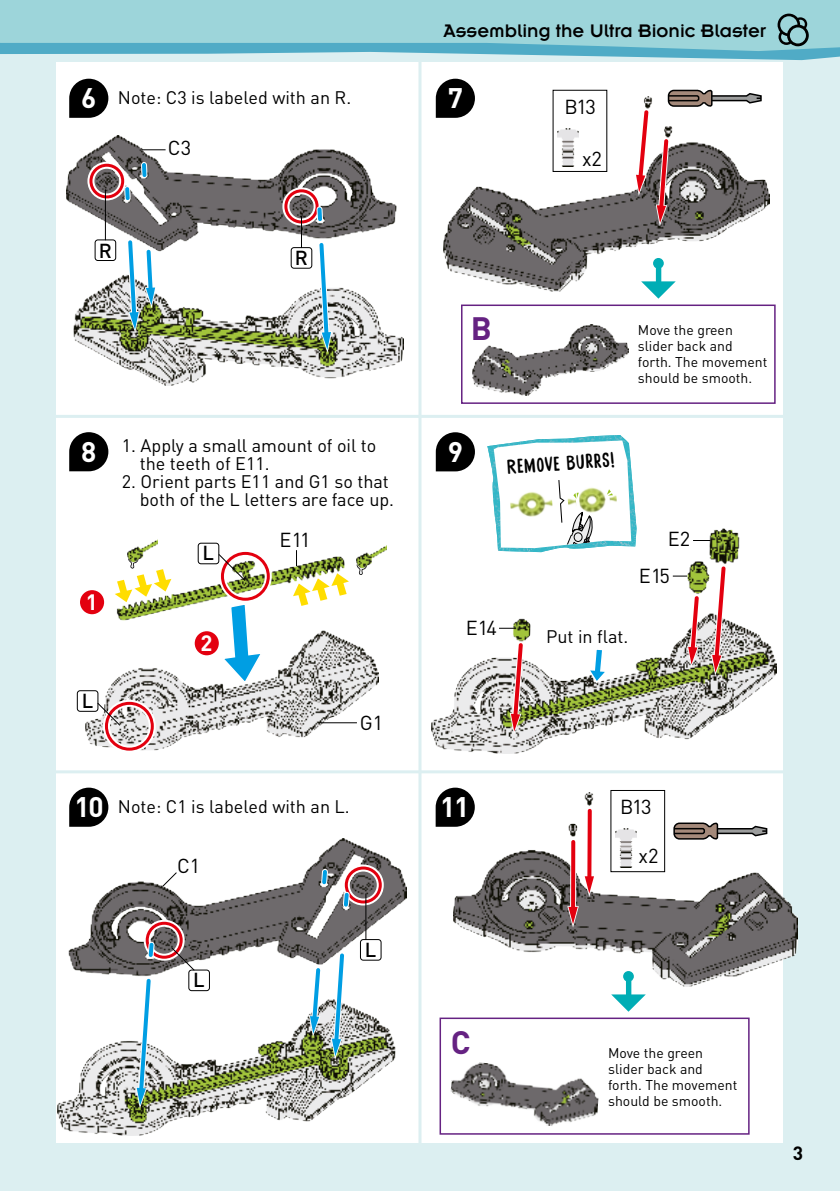
<style>
.page{position:relative;width:840px;height:1191px;background:#fff}
.page>*{position:absolute;margin:0;border:0;box-sizing:border-box;transform-origin:0 0}
.t1{font:700 32px "DINOT";color:#652282}
.t2{font:700 28px "DINOT";color:#fff}
.t3{font:700 22px "DINOT";color:#fff}
.t4{font:20px "Insignia A";color:#000}
.t5{font:20px "DINOT";color:#000}
.t6{font:20px "Stick A Round";color:#000}
.t7{font:500 20px "DINOT";color:#000}
.t8{font:700 19px "DINOT";color:#000}
.t9{font:18px/18px "DINOT";color:#000}
.t10{font:14px/16px "DINOT";color:#000}
.s1{font-weight:700;font-size:28px;color:#fff}
</style>
<div class="page">
<div style="left:0;top:60px;width:839px;height:1131px;background:#dceff1"></div>
<div style="left:57px;top:62px;width:725px;height:1080px;background:#fff"></div>
<svg style="left:611px;top:986px;width:34px;height:25px"></svg>
<svg style="left:651px;top:291px;width:15px;height:8px"></svg>
<img style="left:86px;top:544px;width:292px;height:230px">
<img style="left:431px;top:527px;width:345px;height:226px">
<img style="left:58px;top:839px;width:348px;height:296px">
<img style="left:453px;top:793px;width:344px;height:193px">
<img style="left:450px;top:1062px;width:149px;height:64px">
<img style="left:472px;top:324px;width:156px;height:72px">
<svg style="left:672px;top:821px;width:95px;height:19px"></svg>
<div style="left:219px;top:550px;width:53px;height:53px;border:7px solid #fff;border-radius:50%"></div>
<div style="left:221px;top:552px;width:49px;height:49px;border:3px solid #e3000f;border-radius:50%"></div>
<div style="left:103px;top:700px;width:53px;height:52px;border:7px solid #fff;border-radius:50%"></div>
<div style="left:105px;top:702px;width:49px;height:48px;border:3px solid #e3000f;border-radius:50%"></div>
<div style="left:144px;top:919px;width:40px;height:41px;border:7px solid #fff;border-radius:50%"></div>
<div style="left:146px;top:921px;width:36px;height:37px;border:3px solid #e3000f;border-radius:50%"></div>
<div style="left:342px;top:864px;width:41px;height:41px;border:7px solid #fff;border-radius:50%"></div>
<div style="left:344px;top:866px;width:37px;height:37px;border:3px solid #e3000f;border-radius:50%"></div>
<div style="left:461px;top:304px;width:314px;height:100px;border:2px solid #652282"></div>
<div style="left:439px;top:1017px;width:310px;height:117px;border:2px solid #652282"></div>
<img style="left:356px;top:544px;width:30px;height:24px">
<svg style="left:110px;top:553px;width:65px;height:52px"></svg>
<img style="left:128px;top:539px;width:30px;height:22px">
<img style="left:67px;top:136px;width:336px;height:249px">
<div style="left:87px;top:162px;width:39px;height:38px;border:7px solid #fff;border-radius:50%"></div>
<div style="left:89px;top:164px;width:35px;height:34px;border:3px solid #e3000f;border-radius:50%"></div>
<div style="left:282px;top:187px;width:38px;height:38px;border:7px solid #fff;border-radius:50%"></div>
<div style="left:284px;top:189px;width:34px;height:34px;border:3px solid #e3000f;border-radius:50%"></div>
<svg style="left:124px;top:189px;width:7px;height:9px"></svg>
<div style="left:125px;top:189px;width:5px;height:9px;background:#009ee3"></div>
<svg style="left:124px;top:236px;width:33px;height:97px"></svg>
<svg style="left:141px;top:165px;width:6px;height:10px"></svg>
<svg style="left:142px;top:165px;width:4px;height:10px"></svg>
<svg style="left:315px;top:238px;width:18px;height:115px"></svg>
<svg style="left:316px;top:209px;width:7px;height:10px"></svg>
<div style="left:317px;top:209px;width:5px;height:10px;background:#009ee3"></div>
<img style="left:443px;top:96px;width:325px;height:195px">
<svg style="left:633px;top:89px;width:129px;height:137px"></svg>
<svg style="left:709px;top:562px;width:20px;height:114px"></svg>
<svg style="left:685px;top:591px;width:17px;height:77px"></svg>
<svg style="left:508px;top:638px;width:19px;height:97px"></svg>
<svg style="left:135px;top:974px;width:20px;height:134px"></svg>
<svg style="left:144px;top:938px;width:14px;height:23px"></svg>
<svg style="left:317px;top:865px;width:14px;height:23px"></svg>
<svg style="left:308px;top:949px;width:40px;height:110px"></svg>
<svg style="left:339px;top:888px;width:14px;height:23px"></svg>
<svg style="left:586px;top:811px;width:6px;height:64px"></svg>
<svg style="left:587px;top:811px;width:4px;height:64px"></svg>
<svg style="left:583px;top:875px;width:11px;height:22px"></svg>
<svg style="left:569px;top:842px;width:7px;height:64px"></svg>
<svg style="left:570px;top:842px;width:5px;height:64px"></svg>
<svg style="left:567px;top:906px;width:11px;height:21px"></svg>
<svg style="left:220px;top:602px;width:44px;height:83px"></svg>
<svg style="left:585px;top:647px;width:24px;height:37px"></svg>
<hr style="left:0;top:415px;width:839px;height:3px;background:#dceff1">
<hr style="left:0;top:770px;width:838px;height:3px;background:#dceff1">
<svg style="left:435px;top:787px;width:39px;height:39px"></svg>
<svg style="left:435px;top:79px;width:39px;height:39px"></svg>
<svg style="left:69px;top:432px;width:39px;height:39px"></svg>
<svg style="left:435px;top:432px;width:39px;height:39px"></svg>
<svg style="left:69px;top:787px;width:39px;height:39px"></svg>
<hr style="left:418px;top:0;width:3px;height:1191px;background:#dceff1">
<div style="left:95px;top:239px;width:21px;height:22px;border:1px solid #000;border-radius:3px"></div>
<hr style="left:105px;top:190px;width:1px;height:50px;background:#000">
<div style="left:290px;top:247px;width:22px;height:22px;border:1px solid #000;border-radius:3px"></div>
<hr style="left:301px;top:216px;width:1px;height:32px;background:#000">
<div style="left:77px;top:690px;width:21px;height:22px;border:1px solid #000;border-radius:3px"></div>
<svg style="left:96px;top:702px;width:25px;height:24px"></svg>
<div style="left:197px;top:542px;width:22px;height:22px;border:1px solid #000;border-radius:3px"></div>
<svg style="left:217px;top:553px;width:29px;height:29px"></svg>
<div style="left:360px;top:939px;width:21px;height:21px;border:1px solid #000;border-radius:3px"></div>
<hr style="left:365px;top:893px;width:1px;height:46px;background:#000">
<div style="left:188px;top:969px;width:22px;height:22px;border:1px solid #000;border-radius:3px"></div>
<svg style="left:170px;top:946px;width:25px;height:25px"></svg>
<svg style="left:69px;top:79px;width:39px;height:39px"></svg>
<svg style="left:161px;top:871px;width:17px;height:16px"></svg>
<svg style="left:142px;top:149px;width:23px;height:1px"></svg>
<hr style="left:320px;top:722px;width:37px;height:1px;background:#000">
<svg style="left:692px;top:540px;width:18px;height:1px"></svg>
<svg style="left:289px;top:550px;width:78px;height:58px"></svg>
<svg style="left:498px;top:628px;width:17px;height:1px"></svg>
<svg style="left:672px;top:575px;width:14px;height:1px"></svg>
<img style="left:557px;top:128px;width:21px;height:39px">
<img style="left:615px;top:828px;width:21px;height:39px">
<div style="left:610px;top:790px;width:54px;height:82px;border:1px solid #000"></div>
<div style="left:80px;top:590px;width:24px;height:24px;background:#e3000f;border-radius:50%"></div>
<div style="left:195px;top:631px;width:24px;height:24px;background:#e3000f;border-radius:50%"></div>
<svg style="left:487px;top:435px;width:149px;height:117px"></svg>
<svg style="left:0;top:51px;width:839px;height:9px;fill:#dceff1"></svg>
<svg style="left:0;top:0;width:839px;height:51px;fill:#9dd5da"></svg>
<svg style="left:777px;top:14px;width:31px;height:32px"></svg>
<p class="t9" style="left:81px;top:88px;width:271px"><span class="s1">6</span> Note: C3 is labeled with an R.</p>
<p class="t5" style="left:168px;top:136px;width:25px">C3</p>
<p class="t4" style="left:443px;top:20px;width:324px">Assembling the Ultra Bionic Blaster</p>
<h2 class="t2" style="left:447px;top:80px;width:17px">7</h2>
<p class="t5" style="left:564px;top:94px;width:33px">B13</p>
<p class="t5" style="left:581px;top:146px;width:21px">x2</p>
<p class="t7" style="left:99px;top:238px;width:15px">R</p>
<p class="t7" style="left:295px;top:245px;width:15px">R</p>
<h1 class="t1" style="left:470px;top:308px;width:23px">B</h1>
<p class="t9" style="left:140px;top:436px;width:238px;text-indent:-18px">1. Apply a small amount of oil to the teeth of E11.</p>
<p class="t9" style="left:122px;top:472px;width:274px;text-align:right">2. Orient parts E11 and G1 so that both of the L letters are face up.</p>
<h2 class="t2" style="left:81px;top:433px;width:17px">8</h2>
<h2 class="t2" style="left:447px;top:433px;width:17px">9</h2>
<p class="t6" style="left:506px;top:455px;width:108px;rotate:-4deg">Remove burrs!</p>
<p class="t10" style="left:637px;top:321px;width:131px">Move the green slider back and forth. The movement should be smooth.</p>
<p class="t3" style="left:86px;top:588px;width:13px">1</p>
<p class="t7" style="left:82px;top:688px;width:13px">L</p>
<p class="t7" style="left:202px;top:540px;width:13px">L</p>
<p class="t3" style="left:200px;top:629px;width:13px">2</p>
<p class="t5" style="left:279px;top:527px;width:32px">E11</p>
<p class="t5" style="left:667px;top:527px;width:24px">E2</p>
<p class="t5" style="left:359px;top:710px;width:25px">G1</p>
<p class="t5" style="left:465px;top:615px;width:32px">E14</p>
<p class="t5" style="left:638px;top:563px;width:32px">E15</p>
<p class="t9" style="left:545px;top:627px;width:84px">Put in flat.</p>
<h2 class="t2" style="left:74px;top:788px;width:31px">10</h2>
<p class="t9" style="left:118px;top:797px;width:233px">Note: C1 is labeled with an L.</p>
<p class="t5" style="left:177px;top:853px;width:25px">C1</p>
<h2 class="t2" style="left:440px;top:788px;width:31px">11</h2>
<p class="t5" style="left:620px;top:794px;width:33px">B13</p>
<p class="t5" style="left:638px;top:843px;width:21px">x2</p>
<p class="t7" style="left:193px;top:967px;width:13px">L</p>
<p class="t7" style="left:364px;top:936px;width:13px">L</p>
<h1 class="t1" style="left:450px;top:1021px;width:21px">C</h1>
<p class="t10" style="left:607px;top:1045px;width:131px">Move the green slider back and forth. The movement should be smooth.</p>
<p class="t8" style="left:792px;top:1140px;width:12px">3</p>
</div>
